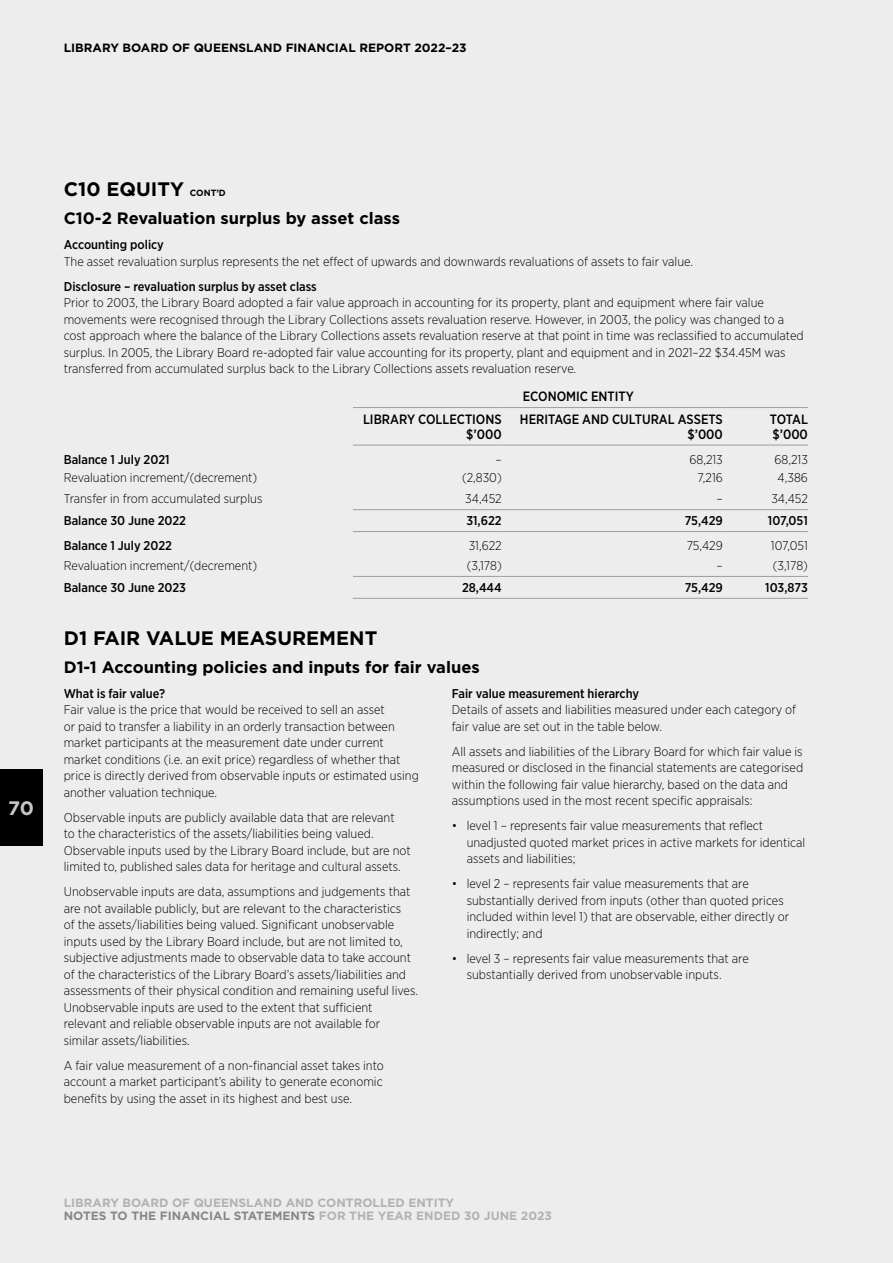
<style>
.page{position:relative;width:893px;height:1263px;background:#ededed}
.page>*{position:absolute;margin:0;border:0;box-sizing:border-box;transform-origin:0 0}
.t1{font:700 19.5px "Gotham";color:#000}
.t2{font:700 19.5px "Gotham";color:#c6c6c6}
.t3{font:700 16.5px "Gotham";color:#000}
.t4{font:500 13.5px/15px "Gotham Narrow";color:#000;text-align:right}
.t5{font:300 12.75px/16.5px "Gotham Narrow";color:#000}
.t6{font:500 12.75px "Gotham Narrow";color:#000}
.t7{font:700 12px/13.5px "Gotham";color:#b3b2b2}
.t8{font:700 12px "Gotham";color:#000}
.s1{font-size:9px}
.s2{color:#878787}
</style>
<div class="page">
<hr style="left:353px;top:407px;width:149px;height:1px;background:#9d9d9c">
<hr style="left:502px;top:407px;width:221px;height:1px;background:#9d9d9c">
<hr style="left:723px;top:407px;width:85px;height:1px;background:#9d9d9c">
<hr style="left:353px;top:445px;width:149px;height:1px;background:#9d9d9c">
<hr style="left:502px;top:445px;width:221px;height:1px;background:#9d9d9c">
<hr style="left:723px;top:445px;width:85px;height:1px;background:#9d9d9c">
<hr style="left:353px;top:509px;width:149px;height:1px;background:#9d9d9c">
<hr style="left:502px;top:509px;width:221px;height:1px;background:#9d9d9c">
<hr style="left:723px;top:509px;width:85px;height:1px;background:#9d9d9c">
<hr style="left:353px;top:531px;width:149px;height:1px;background:#9d9d9c">
<hr style="left:502px;top:531px;width:221px;height:1px;background:#9d9d9c">
<hr style="left:723px;top:531px;width:85px;height:1px;background:#9d9d9c">
<hr style="left:353px;top:576px;width:149px;height:1px;background:#9d9d9c">
<hr style="left:502px;top:576px;width:221px;height:1px;background:#9d9d9c">
<hr style="left:723px;top:576px;width:85px;height:1px;background:#9d9d9c">
<hr style="left:353px;top:598px;width:149px;height:1px;background:#9d9d9c">
<hr style="left:502px;top:598px;width:221px;height:1px;background:#9d9d9c">
<hr style="left:723px;top:598px;width:85px;height:1px;background:#9d9d9c">
<div style="left:0;top:769px;width:43px;height:76px;background:#000"></div>
<p class="t8" style="left:64px;top:40px;width:404px">LIBRARY BOARD OF QUEENSLAND FINANCIAL REPORT 2022–23</p>
<h1 class="t2" style="left:8px;top:795px;width:27px">70</h1>
<h1 class="t1" style="left:64px;top:176px;width:164px">C10 EQUITY <span class="s1">CONT’D</span></h1>
<p class="t3" style="left:64px;top:208px;width:338px">C10-2 Revaluation surplus by asset class</p>
<p class="t6" style="left:64px;top:237px;width:102px">Accounting policy</p>
<p class="t5" style="left:64px;top:253px;width:631px">The asset revaluation surplus represents the net effect of upwards and downwards revaluations of assets to fair value.</p>
<p class="t6" style="left:64px;top:278px;width:255px">Disclosure – revaluation surplus by asset class</p>
<p class="t5" style="left:64px;top:294px;width:741px">Prior to 2003, the Library Board adopted a fair value approach in accounting for its property, plant and equipment where fair value movements were recognised through the Library Collections assets revaluation reserve. However, in 2003, the policy was changed to a cost approach where the balance of the Library Collections assets revaluation reserve at that point in time was reclassified to accumulated surplus. In 2005, the Library Board re-adopted fair value accounting for its property, plant and equipment and in 2021–22 $34.45M was transferred from accumulated surplus back to the Library Collections assets revaluation reserve.</p>
<p class="t4" style="left:523px;top:389px;width:113px">ECONOMIC ENTITY</p>
<p class="t4" style="left:363px;top:411px;width:140px">LIBRARY COLLECTIONS $’000</p>
<p class="t4" style="left:520px;top:411px;width:204px">HERITAGE AND CULTURAL ASSETS $’000</p>
<p class="t4" style="left:770px;top:411px;width:40px;text-align:left">TOTAL $’000</p>
<p class="t6" style="left:64px;top:451px;width:107px">Balance 1 July 2021</p>
<p class="t5" style="left:495px;top:451px;width:8px">–</p>
<p class="t5" style="left:689px;top:451px;width:35px">68,213</p>
<p class="t5" style="left:774px;top:451px;width:35px">68,213</p>
<p class="t5" style="left:64px;top:469px;width:195px">Revaluation increment/(decrement)</p>
<p class="t5" style="left:462px;top:469px;width:41px">(2,830)</p>
<p class="t5" style="left:698px;top:469px;width:27px">7,216</p>
<p class="t5" style="left:778px;top:469px;width:32px">4,386</p>
<p class="t5" style="left:64px;top:490px;width:200px">Transfer in from accumulated surplus</p>
<p class="t5" style="left:465px;top:490px;width:38px">34,452</p>
<p class="t5" style="left:717px;top:490px;width:8px">–</p>
<p class="t5" style="left:771px;top:490px;width:38px">34,452</p>
<p class="t6" style="left:64px;top:513px;width:124px">Balance 30 June 2022</p>
<p class="t6" style="left:466px;top:513px;width:37px">31,622</p>
<p class="t6" style="left:685px;top:513px;width:40px">75,429</p>
<p class="t6" style="left:768px;top:513px;width:42px">107,051</p>
<p class="t6" style="left:64px;top:538px;width:110px">Balance 1 July 2022</p>
<p class="t5" style="left:469px;top:537px;width:35px">31,622</p>
<p class="t5" style="left:687px;top:537px;width:38px">75,429</p>
<p class="t5" style="left:771px;top:537px;width:38px">107,051</p>
<p class="t5" style="left:64px;top:557px;width:195px">Revaluation increment/(decrement)</p>
<p class="t5" style="left:467px;top:557px;width:36px">(3,178)</p>
<p class="t5" style="left:717px;top:557px;width:8px">–</p>
<p class="t5" style="left:773px;top:557px;width:36px">(3,178)</p>
<p class="t6" style="left:64px;top:579px;width:124px">Balance 30 June 2023</p>
<p class="t6" style="left:462px;top:579px;width:41px">28,444</p>
<p class="t6" style="left:685px;top:579px;width:40px">75,429</p>
<p class="t6" style="left:765px;top:579px;width:44px">103,873</p>
<h1 class="t1" style="left:64px;top:625px;width:315px">D1 FAIR VALUE MEASUREMENT</h1>
<p class="t3" style="left:64px;top:656px;width:417px">D1-1 Accounting policies and inputs for fair values</p>
<p class="t6" style="left:64px;top:685px;width:103px">What is fair value?</p>
<p class="t5" style="left:64px;top:701px;width:357px">Fair value is the price that would be received to sell an asset<br>or paid to transfer a liability in an orderly transaction between market participants at the measurement date under current market conditions (i.e. an exit price) regardless of whether that price is directly derived from observable inputs or estimated using another valuation technique.</p>
<p class="t5" style="left:64px;top:809px;width:349px">Observable inputs are publicly available data that are relevant<br>to the characteristics of the assets/liabilities being valued.<br>Observable inputs used by the Library Board include, but are not limited to, published sales data for heritage and cultural assets.</p>
<p class="t5" style="left:64px;top:883px;width:356px">Unobservable inputs are data, assumptions and judgements that are not available publicly, but are relevant to the characteristics<br>of the assets/liabilities being valued. Significant unobservable inputs used by the Library Board include, but are not limited to, subjective adjustments made to observable data to take account of the characteristics of the Library Board’s assets/liabilities and assessments of their physical condition and remaining useful lives.<br>Unobservable inputs are used to the extent that sufficient relevant and reliable observable inputs are not available for similar assets/liabilities.</p>
<p class="t5" style="left:64px;top:1057px;width:322px;text-align:justify">A fair value measurement of a non-financial asset takes into account a market participant’s ability to generate economic benefits by using the asset in its highest and best use.</p>
<p class="t6" style="left:452px;top:685px;width:189px">Fair value measurement hierarchy</p>
<p class="t5" style="left:452px;top:701px;width:346px">Details of assets and liabilities measured under each category of fair value are set out in the table below.</p>
<p class="t5" style="left:452px;top:743px;width:353px">All assets and liabilities of the Library Board for which fair value is measured or disclosed in the financial statements are categorised within the following fair value hierarchy, based on the data and assumptions used in the most recent specific appraisals:</p>
<p class="t5" style="left:467px;top:817px;width:340px;text-indent:-15px">• level 1 – represents fair value measurements that reflect unadjusted quoted market prices in active markets for identical assets and liabilities;</p>
<p class="t5" style="left:467px;top:875px;width:324px;text-indent:-15px">• level 2 – represents fair value measurements that are substantially derived from inputs (other than quoted prices included within level 1) that are observable, either directly or indirectly; and</p>
<p class="t5" style="left:467px;top:950px;width:284px;text-indent:-15px">• level 3 – represents fair value measurements that are substantially derived from unobservable inputs.</p>
<p class="t7" style="left:64px;top:1196px;width:490px">LIBRARY BOARD OF QUEENSLAND AND CONTROLLED ENTITY<br><span class="s2">NOTES TO THE FINANCIAL STATEMENTS</span> FOR THE YEAR ENDED 30 JUNE 2023</p>
</div>
